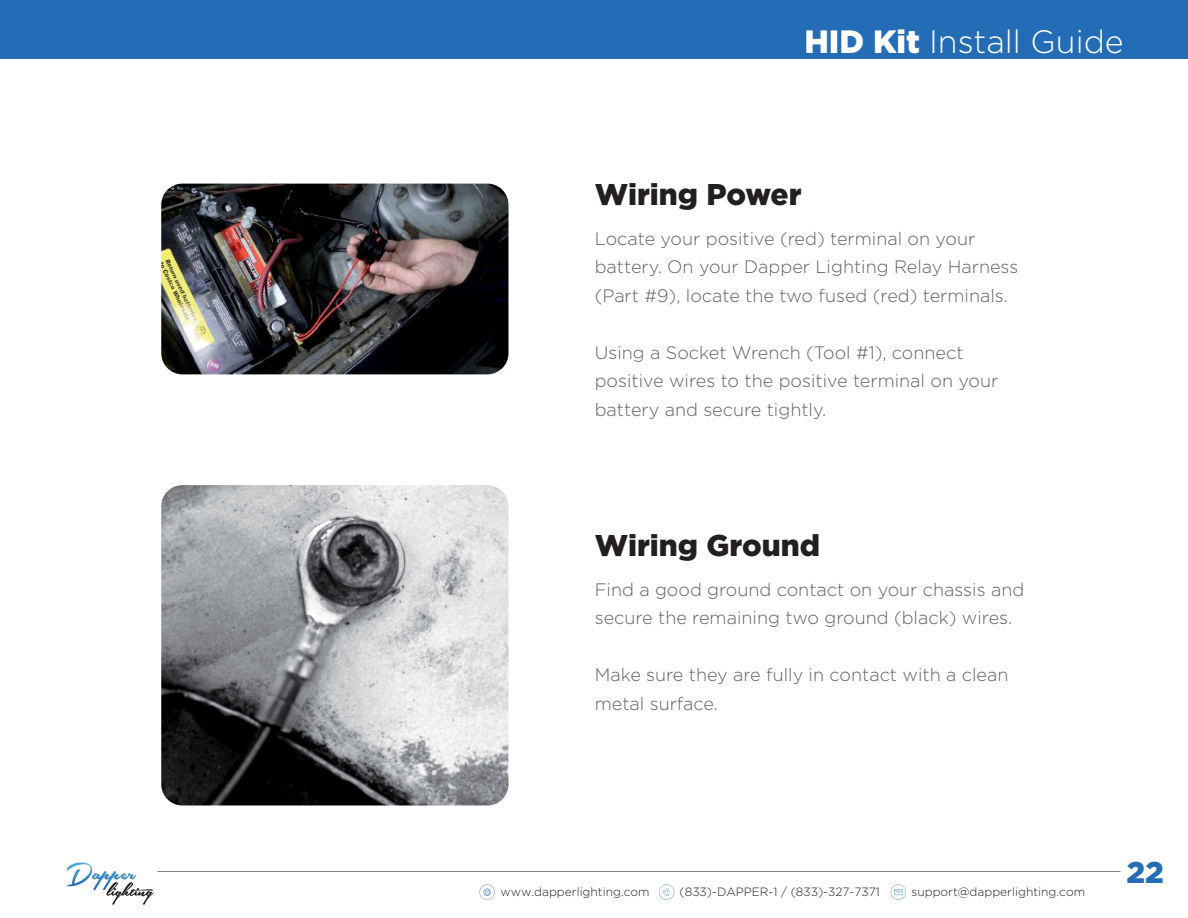
<style>
.page{position:relative;width:1188px;height:918px;background:#fff}
.page>*{position:absolute;margin:0;border:0;box-sizing:border-box;transform-origin:0 0}
.t1{font:300 32.25px "Gotham";color:#fff}
.t2{font:900 30px "Gotham";color:#231f20}
.t3{font:900 30px "Gotham";color:#246db6}
.t4{font:300 18px/28.5px "Gotham";color:#606161}
.t5{font:300 12px "Gotham";color:#231f20}
.s1{font-weight:900}
</style>
<div class="page">
<div style="left:0;top:0;width:1188px;height:58px;background:#246db6"></div>
<img style="left:161px;top:184px;width:347px;height:190px">
<img style="left:161px;top:485px;width:347px;height:321px">
<svg style="left:66px;top:862px;width:88px;height:43px"></svg>
<hr style="left:158px;top:871px;width:962px;height:1px;background:#000">
<svg style="left:659px;top:885px;width:15px;height:15px"></svg>
<svg style="left:891px;top:885px;width:15px;height:15px"></svg>
<svg style="left:479px;top:885px;width:16px;height:15px"></svg>
<h1 class="t1" style="left:804px;top:24px;width:321px"><span class="s1">HID Kit</span> Install Guide</h1>
<h2 class="t2" style="left:595px;top:177px;width:208px">Wiring Power</h2>
<p class="t4" style="left:595px;top:224px;width:425px">Locate your positive (red) terminal on your battery. On your Dapper Lighting Relay Harness (Part #9), locate the two fused (red) terminals.</p>
<p class="t4" style="left:595px;top:338px;width:405px">Using a Socket Wrench (Tool #1), connect positive wires to the positive terminal on your battery and secure tightly.</p>
<h2 class="t2" style="left:595px;top:528px;width:227px">Wiring Ground</h2>
<p class="t4" style="left:595px;top:575px;width:431px">Find a good ground contact on your chassis and secure the remaining two ground (black) wires.</p>
<p class="t4" style="left:595px;top:660px;width:415px">Make sure they are fully in contact with a clean metal surface.</p>
<p class="t5" style="left:500px;top:885px;width:151px">www.dapperlighting.com</p>
<p class="t5" style="left:680px;top:885px;width:202px">(833)-DAPPER-1 / (833)-327-7371</p>
<p class="t5" style="left:911px;top:885px;width:175px">support@dapperlighting.com</p>
<h2 class="t3" style="left:1126px;top:855px;width:39px">22</h2>
</div>
